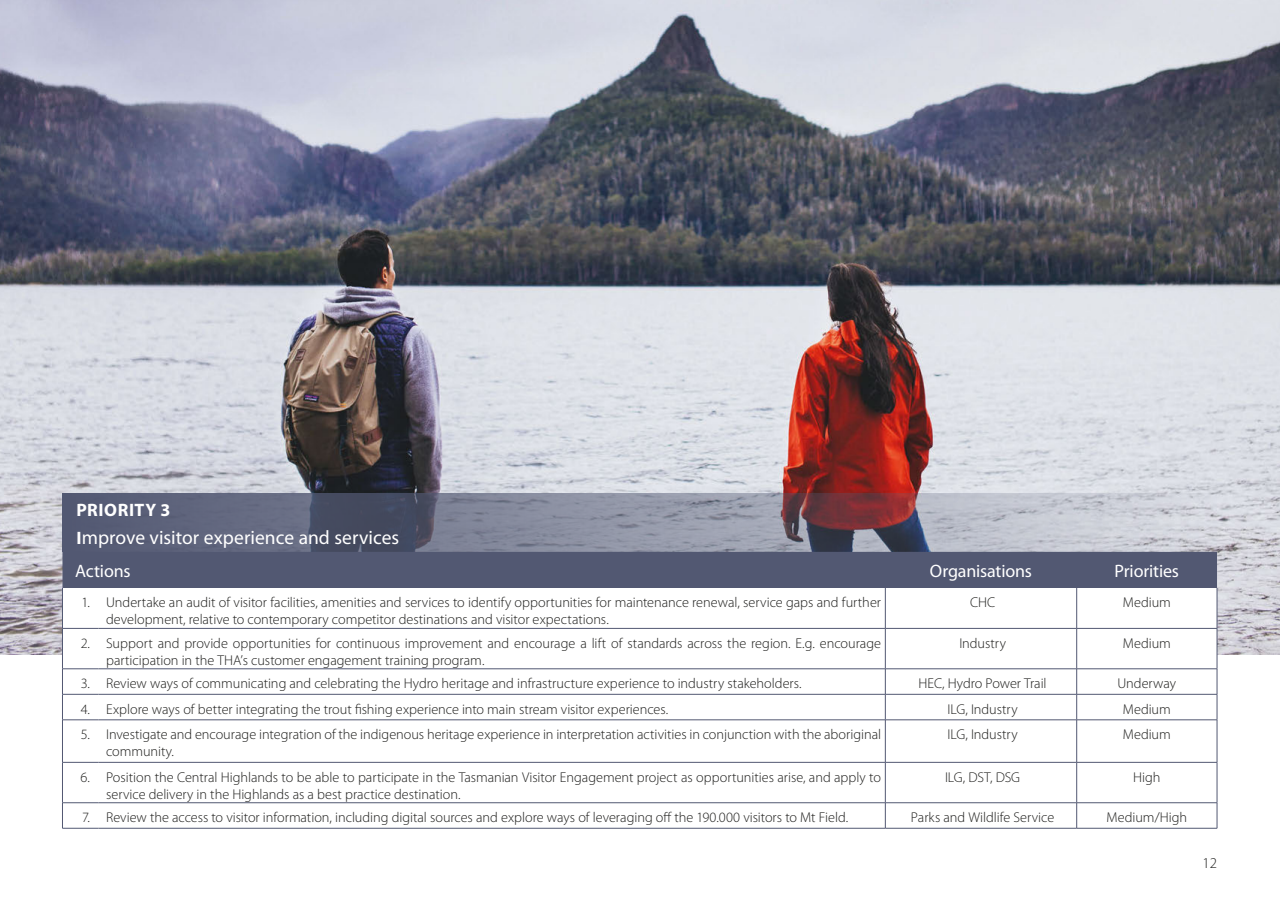
<style>
.page{position:relative;width:1280px;height:910px;background:#fff}
.page>*{position:absolute;margin:0;border:0;box-sizing:border-box;transform-origin:0 0}
.t1{font:19.5px "Myriad Pro";letter-spacing:.005em;color:#fff}
.t2{font:18px "Myriad Pro";letter-spacing:-.01em;color:#fff}
.t3{font:700 18px "Myriad Pro";letter-spacing:.03em;color:#fff}
.t4{font:300 15px "Myriad Pro";color:#1d1d1b}
.t5{font:300 14.25px/17.1px "Myriad Pro";color:#1d1d1b}
.s1{font-weight:700;font-size:18px}
</style>
<div class="page">
<img style="left:0;top:0;width:1280px;height:654px">
<svg style="left:62px;top:493px;width:1155px;height:59px;background:#868696"></svg>
<div style="left:62px;top:552px;width:1155px;height:36px;background:#525872"></div>
<svg style="left:63px;top:588px;width:1154px;height:240px"></svg>
<hr style="left:885px;top:588px;width:1px;height:40px;background:#525872">
<hr style="left:1076px;top:588px;width:1px;height:40px;background:#525872">
<hr style="left:1217px;top:588px;width:1px;height:40px;background:#525872">
<hr style="left:885px;top:628px;width:192px;height:1px;background:#525872">
<hr style="left:885px;top:629px;width:1px;height:40px;background:#525872">
<hr style="left:1077px;top:628px;width:140px;height:1px;background:#525872">
<hr style="left:1076px;top:629px;width:1px;height:40px;background:#525872">
<hr style="left:1217px;top:629px;width:1px;height:40px;background:#525872">
<hr style="left:885px;top:668px;width:192px;height:1px;background:#525872">
<hr style="left:1077px;top:668px;width:140px;height:1px;background:#525872">
<hr style="left:885px;top:694px;width:192px;height:1px;background:#525872">
<svg style="left:885px;top:669px;width:1px;height:51px"></svg>
<hr style="left:1077px;top:694px;width:140px;height:1px;background:#525872">
<svg style="left:1076px;top:669px;width:1px;height:51px"></svg>
<svg style="left:1217px;top:669px;width:1px;height:51px"></svg>
<hr style="left:885px;top:720px;width:192px;height:1px;background:#525872">
<hr style="left:885px;top:720px;width:1px;height:42px;background:#525872">
<hr style="left:1077px;top:720px;width:140px;height:1px;background:#525872">
<hr style="left:1076px;top:720px;width:1px;height:42px;background:#525872">
<hr style="left:1217px;top:720px;width:1px;height:42px;background:#525872">
<hr style="left:885px;top:762px;width:192px;height:1px;background:#525872">
<hr style="left:885px;top:762px;width:1px;height:40px;background:#525872">
<hr style="left:1077px;top:762px;width:140px;height:1px;background:#525872">
<hr style="left:1076px;top:762px;width:1px;height:40px;background:#525872">
<hr style="left:1217px;top:762px;width:1px;height:40px;background:#525872">
<hr style="left:885px;top:802px;width:192px;height:1px;background:#525872">
<svg style="left:885px;top:803px;width:1px;height:25px"></svg>
<hr style="left:1077px;top:802px;width:140px;height:1px;background:#525872">
<svg style="left:1076px;top:803px;width:1px;height:25px"></svg>
<svg style="left:1217px;top:803px;width:1px;height:25px"></svg>
<hr style="left:885px;top:828px;width:192px;height:1px;background:#525872">
<hr style="left:1077px;top:828px;width:140px;height:1px;background:#525872">
<hr style="left:62px;top:588px;width:1px;height:40px;background:#525872">
<hr style="left:62px;top:629px;width:1px;height:40px;background:#525872">
<svg style="left:62px;top:669px;width:1px;height:51px"></svg>
<hr style="left:62px;top:720px;width:1px;height:42px;background:#525872">
<hr style="left:62px;top:762px;width:1px;height:40px;background:#525872">
<svg style="left:62px;top:803px;width:1px;height:25px"></svg>
<hr style="left:62px;top:628px;width:37px;height:1px;background:#525872">
<hr style="left:99px;top:628px;width:786px;height:1px;background:#525872">
<hr style="left:62px;top:668px;width:37px;height:1px;background:#525872">
<hr style="left:99px;top:668px;width:786px;height:1px;background:#525872">
<hr style="left:62px;top:694px;width:37px;height:1px;background:#525872">
<hr style="left:99px;top:694px;width:786px;height:1px;background:#525872">
<hr style="left:62px;top:720px;width:37px;height:1px;background:#525872">
<hr style="left:99px;top:720px;width:786px;height:1px;background:#525872">
<hr style="left:62px;top:762px;width:37px;height:1px;background:#525872">
<hr style="left:99px;top:762px;width:786px;height:1px;background:#525872">
<hr style="left:62px;top:802px;width:37px;height:1px;background:#525872">
<hr style="left:99px;top:802px;width:786px;height:1px;background:#525872">
<hr style="left:62px;top:828px;width:37px;height:1px;background:#525872">
<hr style="left:99px;top:828px;width:786px;height:1px;background:#525872">
<p class="t3" style="left:77px;top:498px;width:95px">PRIORITY 3</p>
<h1 class="t1" style="left:77px;top:525px;width:324px"><span class="s1">I</span>mprove visitor experience and services</h1>
<p class="t2" style="left:75px;top:560px;width:57px">Actions</p>
<p class="t2" style="left:930px;top:560px;width:104px">Organisations</p>
<p class="t2" style="left:1114px;top:560px;width:66px">Priorities</p>
<p class="t5" style="left:106px;top:594px;width:776px;text-indent:-25px">1. Undertake an audit of visitor facilities, amenities and services to identify opportunities for maintenance renewal, service gaps and further development, relative to contemporary competitor destinations and visitor expectations.</p>
<p class="t5" style="left:970px;top:594px;width:27px">CHC</p>
<p class="t5" style="left:1123px;top:594px;width:49px">Medium</p>
<p class="t5" style="left:106px;top:634px;width:776px;text-indent:-25px">2. Support and provide opportunities for continuous improvement and encourage a lift of standards across the region. E.g. encourage participation in the THA’s customer engagement training program.</p>
<p class="t5" style="left:959px;top:634px;width:48px">Industry</p>
<p class="t5" style="left:1123px;top:634px;width:49px">Medium</p>
<p class="t5" style="left:81px;top:675px;width:722px">3. Review ways of communicating and celebrating the Hydro heritage and infrastructure experience to industry stakeholders.</p>
<p class="t5" style="left:919px;top:675px;width:130px">HEC, Hydro Power Trail</p>
<p class="t5" style="left:1117px;top:675px;width:60px">Underway</p>
<p class="t5" style="left:81px;top:700px;width:589px">4. Explore ways of better integrating the trout fishing experience into main stream visitor experiences.</p>
<p class="t5" style="left:948px;top:700px;width:72px">ILG, Industry</p>
<p class="t5" style="left:1123px;top:700px;width:49px">Medium</p>
<p class="t5" style="left:106px;top:726px;width:776px;text-indent:-25px">5. Investigate and encourage integration of the indigenous heritage experience in interpretation activities in conjunction with the aboriginal community.</p>
<p class="t5" style="left:948px;top:726px;width:72px">ILG, Industry</p>
<p class="t5" style="left:1123px;top:726px;width:49px">Medium</p>
<p class="t5" style="left:106px;top:768px;width:776px;text-indent:-25px">6. Position the Central Highlands to be able to participate in the Tasmanian Visitor Engagement project as opportunities arise, and apply to service delivery in the Highlands as a best practice destination.</p>
<p class="t5" style="left:945px;top:768px;width:77px">ILG, DST, DSG</p>
<p class="t5" style="left:1133px;top:768px;width:29px">High</p>
<p class="t5" style="left:82px;top:808px;width:768px">7. Review the access to visitor information, including digital sources and explore ways of leveraging off the 190.000 visitors to Mt Field.</p>
<p class="t5" style="left:911px;top:808px;width:145px">Parks and Wildlife Service</p>
<p class="t5" style="left:1106px;top:808px;width:82px">Medium/High</p>
<p class="t4" style="left:1202px;top:854px;width:16px">12</p>
</div>
